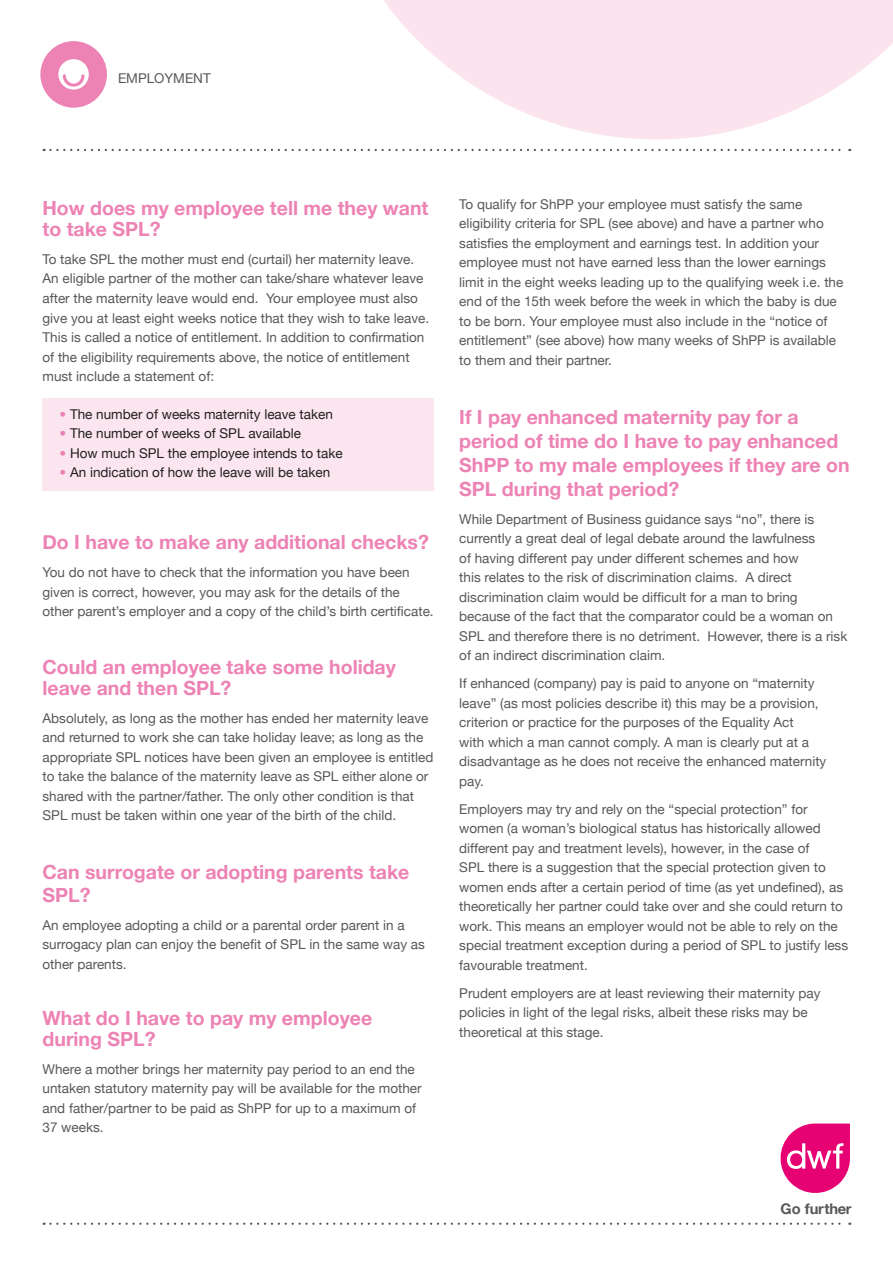
<style>
.page{position:relative;width:893px;height:1263px;background:#fff}
.page>*{position:absolute;margin:0;border:0;box-sizing:border-box;transform-origin:0 0}
.t1{font:700 19.5px/21px "Helvetica Neue";color:#ed83b4}
.t2{font:700 14.7px "Helvetica Neue";color:#57585a}
.t3{font:13.5px/19.5px "Helvetica Neue";color:#57585a}
.t4{font:13.5px "Helvetica Neue";color:#231f20}
.s1{color:#ed83b4}
</style>
<div class="page">
<svg style="left:44px;top:149px;width:806px;height:2px"></svg>
<svg style="left:40px;top:41px;width:67px;height:67px"></svg>
<svg style="left:383px;top:0;width:510px;height:139px;fill:#fbe4ee"></svg>
<svg style="left:44px;top:1222px;width:806px;height:3px"></svg>
<svg style="left:780px;top:1123px;width:70px;height:70px"></svg>
<div style="left:43px;top:398px;width:391px;height:93px;background:#fbe6f0"></div>
<p class="t3" style="left:118px;top:68px;width:94px">EMPLOYMENT</p>
<p class="t1" style="left:43px;top:197px;width:387px">How does my employee tell me they want to take SPL?</p>
<p class="t3" style="left:43px;top:249px;width:388px">To take SPL the mother must end (curtail) her maternity leave.<br>An eligible partner of the mother can take/share whatever leave after the maternity leave would end. Your employee must also give you at least eight weeks notice that they wish to take leave.<br>This is called a notice of entitlement. In addition to confirmation of the eligibility requirements above, the notice of entitlement must include a statement of:</p>
<p class="t4" style="left:60px;top:406px;width:275px"><span class="s1">•</span> The number of weeks maternity leave taken</p>
<p class="t4" style="left:60px;top:425px;width:243px"><span class="s1">•</span> The number of weeks of SPL available</p>
<p class="t4" style="left:60px;top:445px;width:285px"><span class="s1">•</span> How much SPL the employee intends to take</p>
<p class="t4" style="left:60px;top:464px;width:272px"><span class="s1">•</span> An indication of how the leave will be taken</p>
<p class="t1" style="left:43px;top:531px;width:388px">Do I have to make any additional checks?</p>
<p class="t3" style="left:43px;top:562px;width:393px">You do not have to check that the information you have been given is correct, however, you may ask for the details of the other parent’s employer and a copy of the child’s birth certificate.</p>
<p class="t1" style="left:43px;top:656px;width:355px">Could an employee take some holiday leave and then SPL?</p>
<p class="t3" style="left:43px;top:708px;width:392px">Absolutely, as long as the mother has ended her maternity leave and returned to work she can take holiday leave; as long as the appropriate SPL notices have been given an employee is entitled to take the balance of the maternity leave as SPL either alone or shared with the partner/father. The only other condition is that SPL must be taken within one year of the birth of the child.</p>
<p class="t1" style="left:43px;top:860px;width:368px;line-height:22.5px">Can surrogate or adopting parents take<br>SPL?</p>
<p class="t3" style="left:43px;top:915px;width:384px">An employee adopting a child or a parental order parent in a surrogacy plan can enjoy the benefit of SPL in the same way as other parents.</p>
<p class="t1" style="left:43px;top:1007px;width:331px">What do I have to pay my employee during SPL?</p>
<p class="t3" style="left:43px;top:1059px;width:381px">Where a mother brings her maternity pay period to an end the untaken statutory maternity pay will be available for the mother and father/partner to be paid as ShPP for up to a maximum of 37 weeks.</p>
<p class="t3" style="left:459px;top:194px;width:386px">To qualify for ShPP your employee must satisfy the same eligibility criteria for SPL (see above) and have a partner who satisfies the employment and earnings test. In addition your employee must not have earned less than the lower earnings limit in the eight weeks leading up to the qualifying week i.e. the end of the 15th week before the week in which the baby is due to be born. Your employee must also include in the “notice of entitlement” (see above) how many weeks of ShPP is available to them and their partner.</p>
<p class="t1" style="left:459px;top:404px;width:392px;line-height:24px">If I pay enhanced maternity pay for a period of time do I have to pay enhanced ShPP to my male employees if they are on SPL during that period?</p>
<p class="t3" style="left:459px;top:509px;width:390px">While Department of Business guidance says “no”, there is currently a great deal of legal debate around the lawfulness<br>of having different pay under different schemes and how<br>this relates to the risk of discrimination claims. A direct discrimination claim would be difficult for a man to bring because of the fact that the comparator could be a woman on SPL and therefore there is no detriment. However, there is a risk of an indirect discrimination claim.</p>
<p class="t3" style="left:459px;top:674px;width:369px">If enhanced (company) pay is paid to anyone on “maternity leave” (as most policies describe it) this may be a provision, criterion or practice for the purposes of the Equality Act<br>with which a man cannot comply. A man is clearly put at a disadvantage as he does not receive the enhanced maternity pay.</p>
<p class="t3" style="left:459px;top:799px;width:390px">Employers may try and rely on the “special protection” for women (a woman’s biological status has historically allowed different pay and treatment levels), however, in the case of<br>SPL there is a suggestion that the special protection given to women ends after a certain period of time (as yet undefined), as theoretically her partner could take over and she could return to work. This means an employer would not be able to rely on the special treatment exception during a period of SPL to justify less favourable treatment.</p>
<p class="t3" style="left:459px;top:983px;width:363px">Prudent employers are at least reviewing their maternity pay policies in light of the legal risks, albeit these risks may be theoretical at this stage.</p>
<p class="t2" style="left:780px;top:1200px;width:72px">Go further</p>
</div>
